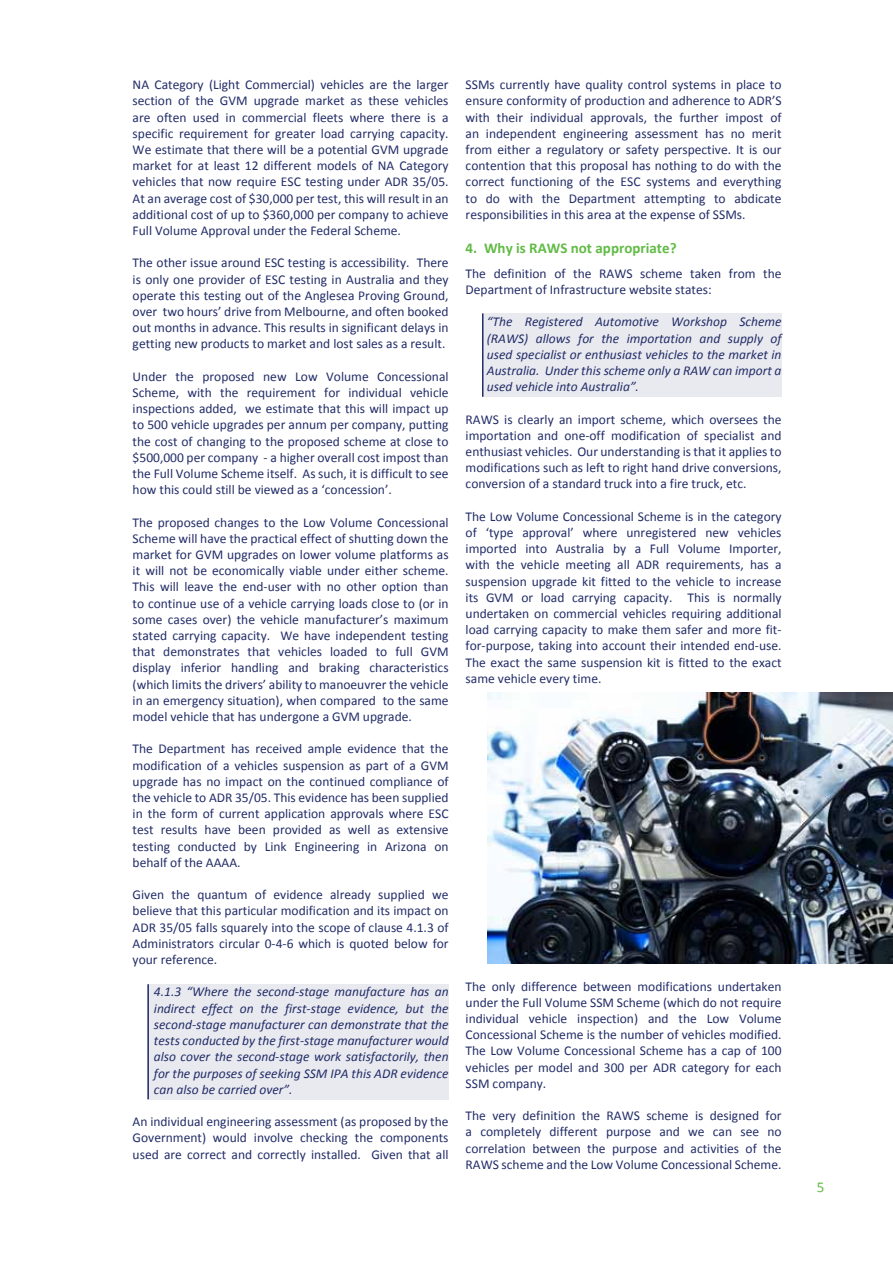
<style>
.page{position:relative;width:893px;height:1263px;background:#fff}
.page>*{position:absolute;margin:0;border:0;box-sizing:border-box;transform-origin:0 0}
.t1{font:700 15px "Calibri";color:#62bb46}
.t2{font:15px "Calibri";color:#62bb46}
.t3{font:13.5px/16.2px "Calibri";color:#232d68;text-align:justify}
.t4{font:italic 13.5px/16.2px "Calibri";color:#232d68;text-align:justify}
</style>
<div class="page">
<img style="left:488px;top:693px;width:405px;height:271px">
<div style="left:482px;top:313px;width:300px;height:84px;background:#e9eaf0"></div>
<div style="left:147px;top:984px;width:301px;height:115px;background:#e9eaf0"></div>
<hr style="left:147px;top:984px;width:2px;height:115px;background:#232d68">
<hr style="left:482px;top:313px;width:1px;height:84px;background:#232d68">
<p class="t3" style="left:133px;top:77px;width:317px">NA Category (Light Commercial) vehicles are the larger section of the GVM upgrade market as these vehicles are often used in commercial fleets where there is a specific requirement for greater load carrying capacity.<br>We estimate that there will be a potential GVM upgrade market for at least 12 different models of NA Category vehicles that now require ESC testing under ADR 35/05.<br>At an average cost of $30,000 per test, this will result in an additional cost of up to $360,000 per company to achieve Full Volume Approval under the Federal Scheme.</p>
<p class="t3" style="left:133px;top:255px;width:317px">The other issue around ESC testing is accessibility. There is only one provider of ESC testing in Australia and they operate this testing out of the Anglesea Proving Ground, over two hours’ drive from Melbourne, and often booked out months in advance. This results in significant delays in getting new products to market and lost sales as a result.</p>
<p class="t3" style="left:133px;top:368px;width:317px">Under the proposed new Low Volume Concessional Scheme, with the requirement for individual vehicle inspections added, we estimate that this will impact up to 500 vehicle upgrades per annum per company, putting the cost of changing to the proposed scheme at close to $500,000 per company - a higher overall cost impost than the Full Volume Scheme itself. As such, it is difficult to see how this could still be viewed as a ‘concession’.</p>
<p class="t3" style="left:133px;top:514px;width:317px">The proposed changes to the Low Volume Concessional Scheme will have the practical effect of shutting down the market for GVM upgrades on lower volume platforms as it will not be economically viable under either scheme.<br>This will leave the end-user with no other option than to continue use of a vehicle carrying loads close to (or in some cases over) the vehicle manufacturer’s maximum stated carrying capacity. We have independent testing that demonstrates that vehicles loaded to full GVM display inferior handling and braking characteristics (which limits the drivers’ ability to manoeuvrer the vehicle in an emergency situation), when compared to the same model vehicle that has undergone a GVM upgrade.</p>
<p class="t3" style="left:133px;top:741px;width:317px">The Department has received ample evidence that the modification of a vehicles suspension as part of a GVM upgrade has no impact on the continued compliance of the vehicle to ADR 35/05. This evidence has been supplied in the form of current application approvals where ESC test results have been provided as well as extensive testing conducted by Link Engineering in Arizona on behalf of the AAAA.</p>
<p class="t3" style="left:133px;top:887px;width:317px">Given the quantum of evidence already supplied we believe that this particular modification and its impact on ADR 35/05 falls squarely into the scope of clause 4.1.3 of Administrators circular 0-4-6 which is quoted below for your reference.</p>
<p class="t4" style="left:154px;top:983px;width:296px">4.1.3 “Where the second-stage manufacture has an indirect effect on the first-stage evidence, but the second-stage manufacturer can demonstrate that the tests conducted by the first-stage manufacturer would also cover the second-stage work satisfactorily, then for the purposes of seeking SSM IPA this ADR evidence can also be carried over”.</p>
<p class="t3" style="left:133px;top:1113px;width:317px">An individual engineering assessment (as proposed by the Government) would involve checking the components used are correct and correctly installed. Given that all</p>
<p class="t3" style="left:466px;top:77px;width:317px">SSMs currently have quality control systems in place to ensure conformity of production and adherence to ADR’S with their individual approvals, the further impost of an independent engineering assessment has no merit from either a regulatory or safety perspective. It is our contention that this proposal has nothing to do with the correct functioning of the ESC systems and everything to do with the Department attempting to abdicate responsibilities in this area at the expense of SSMs.</p>
<p class="t1" style="left:466px;top:238px;width:213px">4. Why is RAWS not appropriate?</p>
<p class="t3" style="left:466px;top:265px;width:317px">The definition of the RAWS scheme taken from the<br>Department of Infrastructure website states:</p>
<p class="t4" style="left:487px;top:313px;width:296px">“The Registered Automotive Workshop Scheme (RAWS) allows for the importation and supply of used specialist or enthusiast vehicles to the market in Australia. Under this scheme only a RAW can import a used vehicle into Australia”.</p>
<p class="t3" style="left:466px;top:411px;width:317px">RAWS is clearly an import scheme, which oversees the importation and one-off modification of specialist and enthusiast vehicles. Our understanding is that it applies to modifications such as left to right hand drive conversions, conversion of a standard truck into a fire truck, etc.</p>
<p class="t3" style="left:466px;top:508px;width:317px">The Low Volume Concessional Scheme is in the category of ‘type approval’ where unregistered new vehicles imported into Australia by a Full Volume Importer, with the vehicle meeting all ADR requirements, has a suspension upgrade kit fitted to the vehicle to increase its GVM or load carrying capacity. This is normally undertaken on commercial vehicles requiring additional load carrying capacity to make them safer and more fit&shy;for-purpose, taking into account their intended end-use.<br>The exact the same suspension kit is fitted to the exact same vehicle every time.</p>
<p class="t3" style="left:466px;top:978px;width:317px">The only difference between modifications undertaken under the Full Volume SSM Scheme (which do not require individual vehicle inspection) and the Low Volume Concessional Scheme is the number of vehicles modified.<br>The Low Volume Concessional Scheme has a cap of 100 vehicles per model and 300 per ADR category for each SSM company.</p>
<p class="t3" style="left:466px;top:1108px;width:317px">The very definition the RAWS scheme is designed for a completely different purpose and we can see no correlation between the purpose and activities of the RAWS scheme and the Low Volume Concessional Scheme.</p>
<p class="t2" style="left:817px;top:1177px;width:9px">5</p>
</div>
